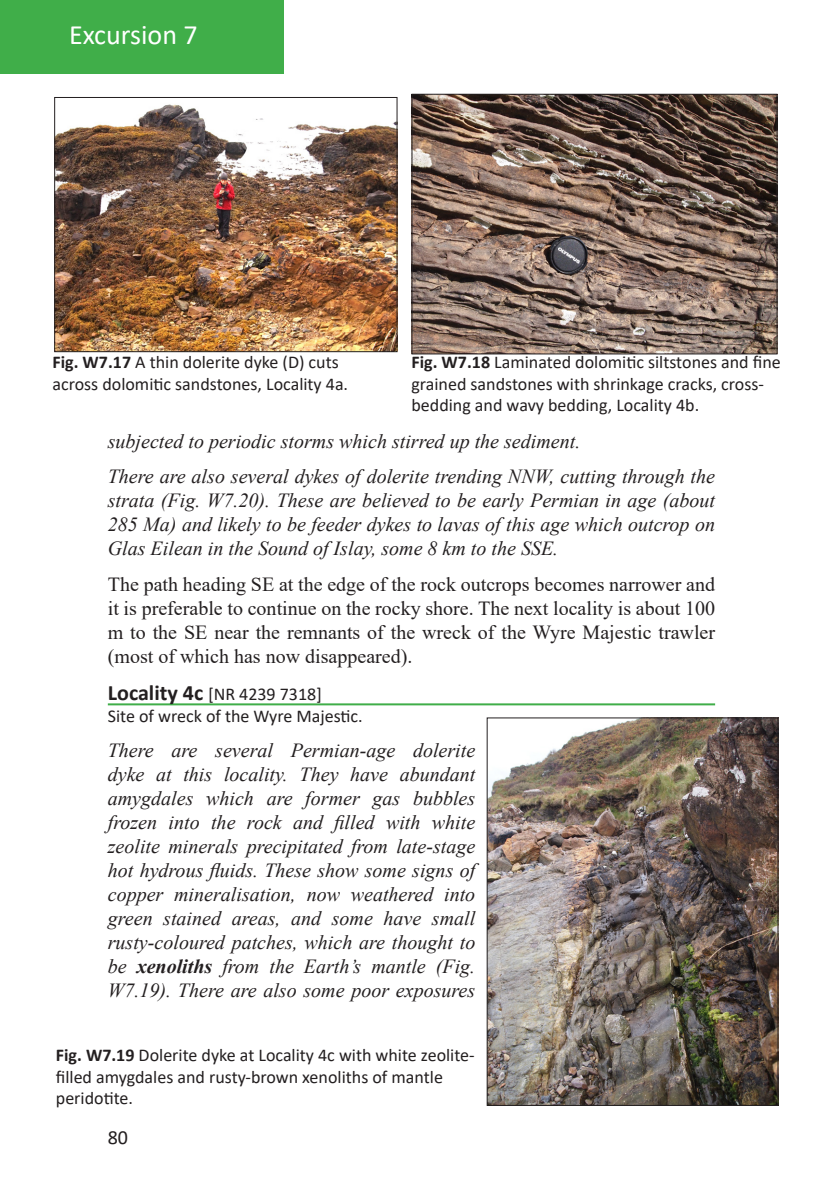
<style>
.page{position:relative;width:840px;height:1191px;background:#fff}
.page>*{position:absolute;margin:0;border:0;box-sizing:border-box;transform-origin:0 0}
.t1{font:28px "Calibri";color:#fff}
.t2{font:italic 20px/24px "Times New Roman";color:#231f20;text-align:justify}
.t3{font:20px/24px "Times New Roman";color:#231f20;text-align:justify}
.t4{font:20px "Calibri";color:#231f20}
.t5{font:18px/21.6px "Calibri";color:#231f20}
.s1{font-weight:700}
.s2{font-weight:700;font-size:22px}
</style>
<div class="page">
<div style="left:0;top:0;width:283px;height:74px;background:#40ae49"></div>
<hr style="left:108px;top:703px;width:606px;height:2px;background:#40ae49">
<img style="left:488px;top:719px;width:288px;height:385px">
<div style="left:486px;top:717px;width:292px;height:389px;border:1px solid #231f20"></div>
<img style="left:413px;top:96px;width:362px;height:256px">
<div style="left:411px;top:94px;width:366px;height:260px;border:1px solid #231f20"></div>
<img style="left:56px;top:104px;width:339px;height:246px">
<div style="left:54px;top:97px;width:343px;height:255px;border:1px solid #231f20"></div>
<h1 class="t1" style="left:69px;top:15px;width:130px">Excursion 7</h1>
<p class="t5" style="left:52px;top:351px;width:297px"><span class="s1">Fig. W7.17</span> A thin dolerite dyke (D) cuts across dolomitic sandstones, Locality 4a.</p>
<p class="t5" style="left:411px;top:351px;width:370px"><span class="s1">Fig. W7.18</span> Laminated dolomitic siltstones and fine grained sandstones with shrinkage cracks, cross&shy;bedding and wavy bedding, Locality 4b.</p>
<p class="t2" style="left:108px;top:429px;width:473px">subjected to periodic storms which stirred up the sediment.</p>
<p class="t2" style="left:108px;top:464px;width:608px">There are also several dykes of dolerite trending NNW, cutting through the strata (Fig. W7.20). These are believed to be early Permian in age (about 285 Ma) and likely to be feeder dykes to lavas of this age which outcrop on Glas Eilean in the Sound of Islay, some 8 km to the SSE.</p>
<p class="t3" style="left:108px;top:571px;width:608px">The path heading SE at the edge of the rock outcrops becomes narrower and it is preferable to continue on the rocky shore. The next locality is about 100 m to the SE near the remnants of the wreck of the Wyre Majestic trawler (most of which has now disappeared).</p>
<p class="t5" style="left:108px;top:683px;width:215px"><span class="s2">Locality 4c</span> [NR 4239 7318]</p>
<p class="t5" style="left:108px;top:704px;width:256px">Site of wreck of the Wyre Majestic.</p>
<p class="t2" style="left:108px;top:738px;width:369px">There are several Permian-age dolerite dyke at this locality. They have abundant amygdales which are former gas bubbles frozen into the rock and filled with white zeolite minerals precipitated from late-stage hot hydrous fluids. These show some signs of copper mineralisation, now weathered into green stained areas, and some have small rusty-coloured patches, which are thought to be <span class="s1">xenoliths</span> from the Earth’s mantle (Fig.<br>W7.19). There are also some poor exposures</p>
<p class="t5" style="left:56px;top:1043px;width:420px"><span class="s1">Fig. W7.19</span> Dolerite dyke at Locality 4c with white zeolite&shy;filled amygdales and rusty-brown xenoliths of mantle peridotite.</p>
<p class="t4" style="left:108px;top:1123px;width:22px">80</p>
</div>
